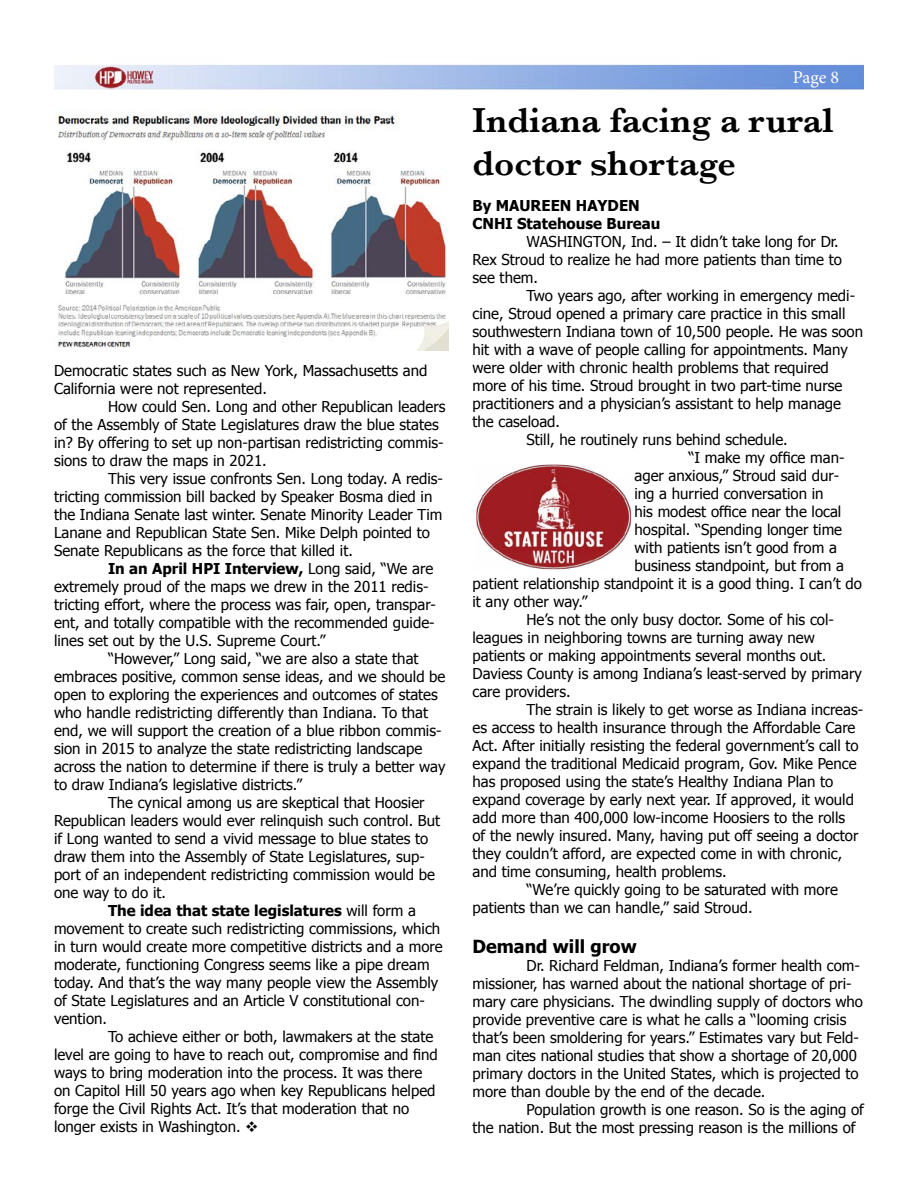
<style>
.page{position:relative;width:918px;height:1188px;background:#fff}
.page>*{position:absolute;margin:0;border:0;box-sizing:border-box;transform-origin:0 0}
.t1{font:600 36px/43.2px "Baskerville";color:#000}
.t2{font:700 18px "Tahoma";color:#000}
.t3{font:18px "Minion Pro";color:#fff}
.t4{font:15px/18px "Tahoma";color:#000}
.t5{font:700 15px/18px "Tahoma";color:#000}
.s1{font-weight:700}
.s2{font-weight:400}
</style>
<div class="page">
<img style="left:54px;top:64px;width:810px;height:26px">
<img style="left:57px;top:112px;width:391px;height:239px">
<img style="left:476px;top:464px;width:156px;height:106px">
<p class="t4" style="left:54px;top:361px;width:375px">Democratic states such as New York, Massachusetts and<br>California were not represented.</p>
<p class="t4" style="left:54px;top:397px;width:393px;text-indent:54px">How could Sen. Long and other Republican leaders of the Assembly of State Legislatures draw the blue states in? By offering to set up non-partisan redistricting commis&shy;sions to draw the maps in 2021.</p>
<p class="t4" style="left:54px;top:469px;width:391px;text-indent:54px">This very issue confronts Sen. Long today. A redis&shy;tricting commission bill backed by Speaker Bosma died in the Indiana Senate last winter. Senate Minority Leader Tim Lanane and Republican State Sen. Mike Delph pointed to Senate Republicans as the force that killed it.</p>
<p class="t4" style="left:54px;top:559px;width:384px;text-indent:54px"><span class="s1">In an April HPI Interview,</span> Long said, “We are extremely proud of the maps we drew in the 2011 redis&shy;tricting effort, where the process was fair, open, transpar&shy;ent, and totally compatible with the recommended guide&shy;lines set out by the U.S. Supreme Court.”</p>
<p class="t4" style="left:54px;top:649px;width:393px;text-indent:54px">“However,” Long said, “we are also a state that embraces positive, common sense ideas, and we should be open to exploring the experiences and outcomes of states who handle redistricting differently than Indiana. To that end, we will support the creation of a blue ribbon commis&shy;sion in 2015 to analyze the state redistricting landscape across the nation to determine if there is truly a better way to draw Indiana’s legislative districts.”</p>
<p class="t4" style="left:108px;top:793px;width:318px">The cynical among us are skeptical that Hoosier</p>
<p class="t4" style="left:54px;top:811px;width:388px">Republican leaders would ever relinquish such control. But</p>
<p class="t4" style="left:54px;top:829px;width:376px">if Long wanted to send a vivid message to blue states to</p>
<p class="t4" style="left:54px;top:847px;width:372px">draw them into the Assembly of State Legislatures, sup-</p>
<p class="t4" style="left:54px;top:865px;width:383px">port of an independent redistricting commission would be</p>
<p class="t4" style="left:54px;top:883px;width:114px">one way to do it.</p>
<p class="t5" style="left:108px;top:901px;width:310px">The idea that state legislatures <span class="s2">will form a</span></p>
<p class="t4" style="left:54px;top:919px;width:388px">movement to create such redistricting commissions, which</p>
<p class="t4" style="left:54px;top:937px;width:390px">in turn would create more competitive districts and a more</p>
<p class="t4" style="left:54px;top:955px;width:377px">moderate, functioning Congress seems like a pipe dream</p>
<p class="t4" style="left:54px;top:973px;width:386px">today. And that’s the way many people view the Assembly</p>
<p class="t4" style="left:54px;top:991px;width:372px">of State Legislatures and an Article V constitutional con-</p>
<p class="t4" style="left:54px;top:1009px;width:55px">vention.</p>
<p class="t4" style="left:108px;top:1027px;width:327px">To achieve either or both, lawmakers at the state</p>
<p class="t4" style="left:54px;top:1045px;width:385px">level are going to have to reach out, compromise and find</p>
<p class="t4" style="left:54px;top:1063px;width:370px">ways to bring moderation into the process. It was there</p>
<p class="t4" style="left:54px;top:1081px;width:383px">on Capitol Hill 50 years ago when key Republicans helped</p>
<p class="t4" style="left:54px;top:1099px;width:357px">forge the Civil Rights Act. It’s that moderation that no</p>
<p class="t4" style="left:54px;top:1117px;width:206px">longer exists in Washington. ❖</p>
<p class="t3" style="left:793px;top:65px;width:48px">Page 8</p>
<h1 class="t1" style="left:472px;top:99px;width:363px">Indiana facing a rural doctor shortage</h1>
<p class="t5" style="left:472px;top:197px;width:189px">By MAUREEN HAYDEN<br>CNHI Statehouse Bureau</p>
<p class="t4" style="left:472px;top:233px;width:371px;text-indent:54px">WASHINGTON, Ind. – It didn’t take long for Dr.<br>Rex Stroud to realize he had more patients than time to see them.</p>
<p class="t4" style="left:526px;top:287px;width:330px">Two years ago, after working in emergency medi-</p>
<p class="t4" style="left:472px;top:305px;width:374px">cine, Stroud opened a primary care practice in this small</p>
<p class="t4" style="left:472px;top:323px;width:392px">southwestern Indiana town of 10,500 people. He was soon</p>
<p class="t4" style="left:472px;top:341px;width:377px">hit with a wave of people calling for appointments. Many</p>
<p class="t4" style="left:472px;top:359px;width:358px">were older with chronic health problems that required</p>
<p class="t4" style="left:472px;top:377px;width:371px">more of his time. Stroud brought in two part-time nurse</p>
<p class="t4" style="left:472px;top:395px;width:370px">practitioners and a physician’s assistant to help manage</p>
<p class="t4" style="left:472px;top:413px;width:89px">the caseload.</p>
<p class="t4" style="left:526px;top:431px;width:263px">Still, he routinely runs behind schedule.</p>
<p class="t4" style="left:688px;top:449px;width:158px">“I make my office man-</p>
<p class="t4" style="left:634px;top:467px;width:206px">ager anxious,” Stroud said dur-</p>
<p class="t4" style="left:634px;top:485px;width:191px">ing a hurried conversation in</p>
<p class="t4" style="left:634px;top:503px;width:208px">his modest office near the local</p>
<p class="t4" style="left:634px;top:521px;width:209px">hospital. “Spending longer time</p>
<p class="t4" style="left:634px;top:539px;width:204px">with patients isn’t good from a</p>
<p class="t4" style="left:634px;top:557px;width:211px">business standpoint, but from a</p>
<p class="t4" style="left:472px;top:575px;width:391px">patient relationship standpoint it is a good thing. I can’t do</p>
<p class="t4" style="left:472px;top:593px;width:116px">it any other way.”</p>
<p class="t4" style="left:526px;top:611px;width:309px">He’s not the only busy doctor. Some of his col-</p>
<p class="t4" style="left:472px;top:629px;width:344px">leagues in neighboring towns are turning away new</p>
<p class="t4" style="left:472px;top:647px;width:355px">patients or making appointments several months out.</p>
<p class="t4" style="left:472px;top:665px;width:391px">Daviess County is among Indiana’s least-served by primary</p>
<p class="t4" style="left:472px;top:683px;width:100px">care providers.</p>
<p class="t4" style="left:526px;top:701px;width:338px">The strain is likely to get worse as Indiana increas-</p>
<p class="t4" style="left:472px;top:719px;width:385px">es access to health insurance through the Affordable Care</p>
<p class="t4" style="left:472px;top:737px;width:388px">Act. After initially resisting the federal government’s call to</p>
<p class="t4" style="left:472px;top:755px;width:386px">expand the traditional Medicaid program, Gov. Mike Pence</p>
<p class="t4" style="left:472px;top:773px;width:362px">has proposed using the state’s Healthy Indiana Plan to</p>
<p class="t4" style="left:472px;top:791px;width:383px">expand coverage by early next year. If approved, it would</p>
<p class="t4" style="left:472px;top:809px;width:374px">add more than 400,000 low-income Hoosiers to the rolls</p>
<p class="t4" style="left:472px;top:827px;width:387px">of the newly insured. Many, having put off seeing a doctor</p>
<p class="t4" style="left:472px;top:845px;width:371px">they couldn’t afford, are expected come in with chronic,</p>
<p class="t4" style="left:472px;top:863px;width:256px">and time consuming, health problems.</p>
<p class="t4" style="left:526px;top:881px;width:313px">“We’re quickly going to be saturated with more</p>
<p class="t4" style="left:472px;top:899px;width:282px">patients than we can handle,” said Stroud.</p>
<p class="t2" style="left:472px;top:935px;width:166px">Demand will grow</p>
<p class="t4" style="left:472px;top:956px;width:392px;text-indent:54px">Dr. Richard Feldman, Indiana’s former health com&shy;missioner, has warned about the national shortage of pri&shy;mary care physicians. The dwindling supply of doctors who provide preventive care is what he calls a “looming crisis that’s been smoldering for years.” Estimates vary but Feld&shy;man cites national studies that show a shortage of 20,000 primary doctors in the United States, which is projected to more than double by the end of the decade.</p>
<p class="t4" style="left:472px;top:1100px;width:393px;text-indent:54px">Population growth is one reason. So is the aging of the nation. But the most pressing reason is the millions of</p>
</div>
